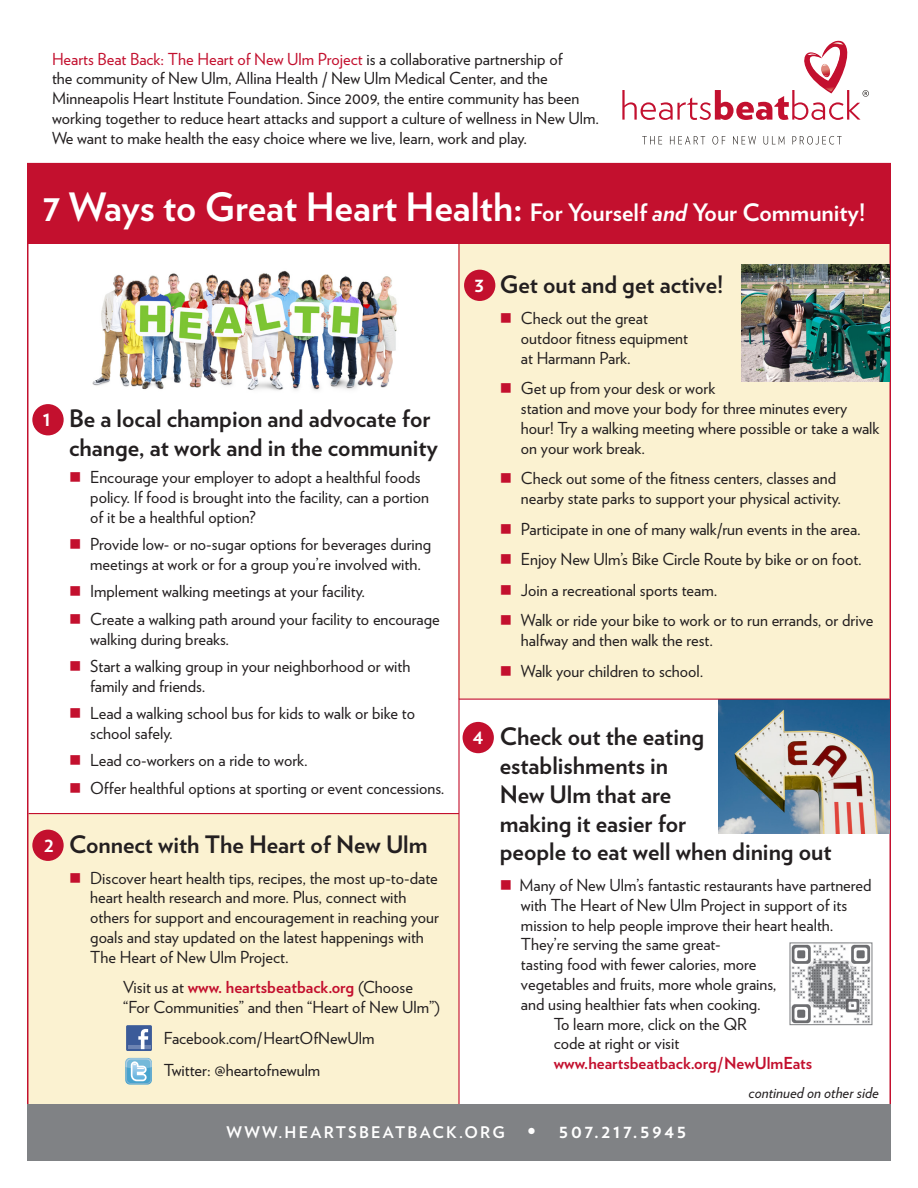
<style>
.page{position:relative;width:918px;height:1188px;background:#fff}
.page>*{position:absolute;margin:0;border:0;box-sizing:border-box;transform-origin:0 0}
.t1{font:700 24px/28.8px "Verlag";color:#231f20}
.t2{font:700 24px "Verlag";color:#fff}
.t3{font:700 21px "Verlag";color:#fff}
.t4{font:16.5px/19.8px "Verlag";color:#231f20}
.t5{font:700 16.5px "Verlag";color:#c3102e}
.t6{font:700 16.05px "Verlag";letter-spacing:.14em;color:#fff}
.t7{font:italic 15px "Verlag";color:#231f20}
.s1{color:#c3102e}
.s2{font-size:39px}
.s3{font-style:italic}
.s4{font-weight:700;color:#c3102e}
.s5{font-size:19.2px}
</style>
<div class="page">
<img style="left:92px;top:270px;width:305px;height:121px">
<div style="left:27px;top:814px;width:432px;height:296px;background:#fbf2d1"></div>
<div style="left:458px;top:235px;width:432px;height:464px;background:#fbf2d1"></div>
<svg style="left:642px;top:136px;width:20px;height:8px"></svg>
<svg style="left:670px;top:136px;width:35px;height:8px"></svg>
<svg style="left:712px;top:136px;width:13px;height:9px"></svg>
<svg style="left:733px;top:136px;width:23px;height:9px"></svg>
<svg style="left:763px;top:136px;width:21px;height:9px"></svg>
<svg style="left:792px;top:136px;width:50px;height:9px"></svg>
<svg style="left:622px;top:41px;width:247px;height:79px"></svg>
<div style="left:27px;top:163px;width:864px;height:81px;background:#c3102e"></div>
<hr style="left:458px;top:235px;width:2px;height:875px;background:#c3102e">
<hr style="left:28px;top:813px;width:431px;height:1px;background:#c3102e">
<div style="left:126px;top:1025px;width:26px;height:26px;background:#3b5b99"></div>
<hr style="left:128px;top:1045px;width:22px;height:4px;background:#6d84b3">
<svg style="left:138px;top:1029px;width:10px;height:20px"></svg>
<svg style="left:125px;top:1058px;width:27px;height:27px"></svg>
<svg style="left:125px;top:1058px;width:27px;height:26px"></svg>
<img style="left:742px;top:264px;width:147px;height:118px">
<img style="left:718px;top:700px;width:171px;height:133px">
<hr style="left:459px;top:699px;width:430px;height:1px;background:#c3102e">
<img style="left:791px;top:944px;width:79px;height:79px">
<div style="left:789px;top:942px;width:83px;height:83px;border:1px solid #808285"></div>
<div style="left:32px;top:404px;width:32px;height:31px;background:#c3102e;border-radius:50%"></div>
<div style="left:32px;top:830px;width:32px;height:31px;background:#c3102e;border-radius:50%"></div>
<div style="left:464px;top:270px;width:31px;height:31px;background:#c3102e;border-radius:50%"></div>
<div style="left:463px;top:722px;width:31px;height:31px;background:#c3102e;border-radius:50%"></div>
<div style="left:27px;top:1105px;width:863px;height:56px;background:#808285"></div>
<p class="t4" style="left:52px;top:49px;width:549px"><span class="s1">Hearts Beat Back: The Heart of New Ulm Project</span> is a collaborative partnership of<br>the community of New Ulm, Allina Health / New Ulm Medical Center, and the Minneapolis Heart Institute Foundation. Since 2009, the entire community has been working together to reduce heart attacks and support a culture of wellness in New Ulm.<br>We want to make health the easy choice where we live, learn, work and play.</p>
<p class="t2" style="left:43px;top:198px;width:824px"><span class="s2">7 Ways to Great Heart Health:</span> For Yourself <span class="s3">and</span> Your Community!</p>
<p class="t3" style="left:43px;top:406px;width:9px">1</p>
<p class="t3" style="left:44px;top:831px;width:11px">2</p>
<p class="t1" style="left:69px;top:404px;width:370px">Be a local champion and advocate for change, at work and in the community</p>
<p class="t4" style="left:90px;top:467px;width:340px;text-indent:-21px"><span class="s1">■</span> Encourage your employer to adopt a healthful foods policy. If food is brought into the facility, can a portion of it be a healthful option?</p>
<p class="t4" style="left:90px;top:534px;width:342px;text-indent:-21px"><span class="s1">■</span> Provide low- or no-sugar options for beverages during meetings at work or for a group you’re involved with.</p>
<p class="t4" style="left:69px;top:582px;width:298px"><span class="s1">■</span> Implement walking meetings at your facility.</p>
<p class="t4" style="left:90px;top:609px;width:351px;text-indent:-21px"><span class="s1">■</span> Create a walking path around your facility to encourage walking during breaks.</p>
<p class="t4" style="left:90px;top:656px;width:322px;text-indent:-21px"><span class="s1">■</span> Start a walking group in your neighborhood or with family and friends.</p>
<p class="t4" style="left:90px;top:703px;width:326px;text-indent:-21px"><span class="s1">■</span> Lead a walking school bus for kids to walk or bike to school safely.</p>
<p class="t4" style="left:69px;top:750px;width:240px"><span class="s1">■</span> Lead co-workers on a ride to work.</p>
<p class="t4" style="left:69px;top:778px;width:377px"><span class="s1">■</span> Offer healthful options at sporting or event concessions.</p>
<p class="t1" style="left:69px;top:830px;width:360px">Connect with The Heart of New Ulm</p>
<p class="t4" style="left:90px;top:868px;width:350px;text-indent:-21px"><span class="s1">■</span> Discover heart health tips, recipes, the most up-to-date heart health research and more. Plus, connect with others for support and encouragement in reaching your goals and stay updated on the latest happenings with The Heart of New Ulm Project.</p>
<p class="t4" style="left:123px;top:978px;width:318px">Visit us at <span class="s4">www. heartsbeatback.org</span> (Choose “For Communities” and then “Heart of New Ulm”)</p>
<p class="t4" style="left:164px;top:1028px;width:212px">Facebook.com/HeartOfNewUlm</p>
<p class="t4" style="left:164px;top:1060px;width:158px">Twitter: @heartofnewulm</p>
<p class="t3" style="left:474px;top:272px;width:11px">3</p>
<p class="t1" style="left:500px;top:270px;width:225px">Get out and get active!</p>
<p class="t4" style="left:521px;top:308px;width:169px;text-indent:-21px"><span class="s1">■</span> Check out the great outdoor fitness equipment at Harmann Park.</p>
<p class="t4" style="left:521px;top:378px;width:360px;text-indent:-21px"><span class="s1">■</span> Get up from your desk or work<br>station and move your body for three minutes every hour! Try a walking meeting where possible or take a walk on your work break.</p>
<p class="t4" style="left:500px;top:468px;width:343px;text-align:right"><span class="s1">■</span> Check out some of the fitness centers, classes and nearby state parks to support your physical activity.</p>
<p class="t4" style="left:500px;top:519px;width:363px"><span class="s1">■</span> Participate in one of many walk/run events in the area.</p>
<p class="t4" style="left:500px;top:549px;width:364px"><span class="s1">■</span> Enjoy New Ulm’s Bike Circle Route by bike or on foot.</p>
<p class="t4" style="left:500px;top:580px;width:219px"><span class="s1">■</span> Join a recreational sports team.</p>
<p class="t4" style="left:521px;top:611px;width:354px;text-indent:-21px"><span class="s1">■</span> Walk or ride your bike to work or to run errands, or drive halfway and then walk the rest.</p>
<p class="t4" style="left:500px;top:661px;width:205px"><span class="s1">■</span> Walk your children to school.</p>
<p class="t3" style="left:473px;top:724px;width:12px">4</p>
<p class="t1" style="left:500px;top:722px;width:333px">Check out the eating establishments in<br>New Ulm that are<br>making it easier for<br>people to eat well when dining out</p>
<p class="t4" style="left:500px;top:875px;width:373px"><span class="s1">■</span> Many of New Ulm’s fantastic restaurants have partnered</p>
<p class="t4" style="left:521px;top:895px;width:328px">with The Heart of New Ulm Project in support of its</p>
<p class="t4" style="left:521px;top:915px;width:314px">mission to help people improve their heart health.</p>
<p class="t4" style="left:521px;top:935px;width:201px">They’re serving the same great-</p>
<p class="t4" style="left:521px;top:954px;width:237px">tasting food with fewer calories, more</p>
<p class="t4" style="left:521px;top:974px;width:257px">vegetables and fruits, more whole grains,</p>
<p class="t4" style="left:521px;top:994px;width:241px">and using healthier fats when cooking.</p>
<p class="t4" style="left:554px;top:1014px;width:195px">To learn more, click on the QR</p>
<p class="t4" style="left:554px;top:1034px;width:127px">code at right or visit</p>
<p class="t5" style="left:554px;top:1053px;width:260px">www.heartsbeatback.org/NewUlmEats</p>
<p class="t7" style="left:749px;top:1083px;width:132px">continued on other side</p>
<p class="t6" style="left:227px;top:1123px;width:461px">WWW.HEARTSBEATBACK.ORG <span class="s5">• 507.217.5945</span></p>
</div>
